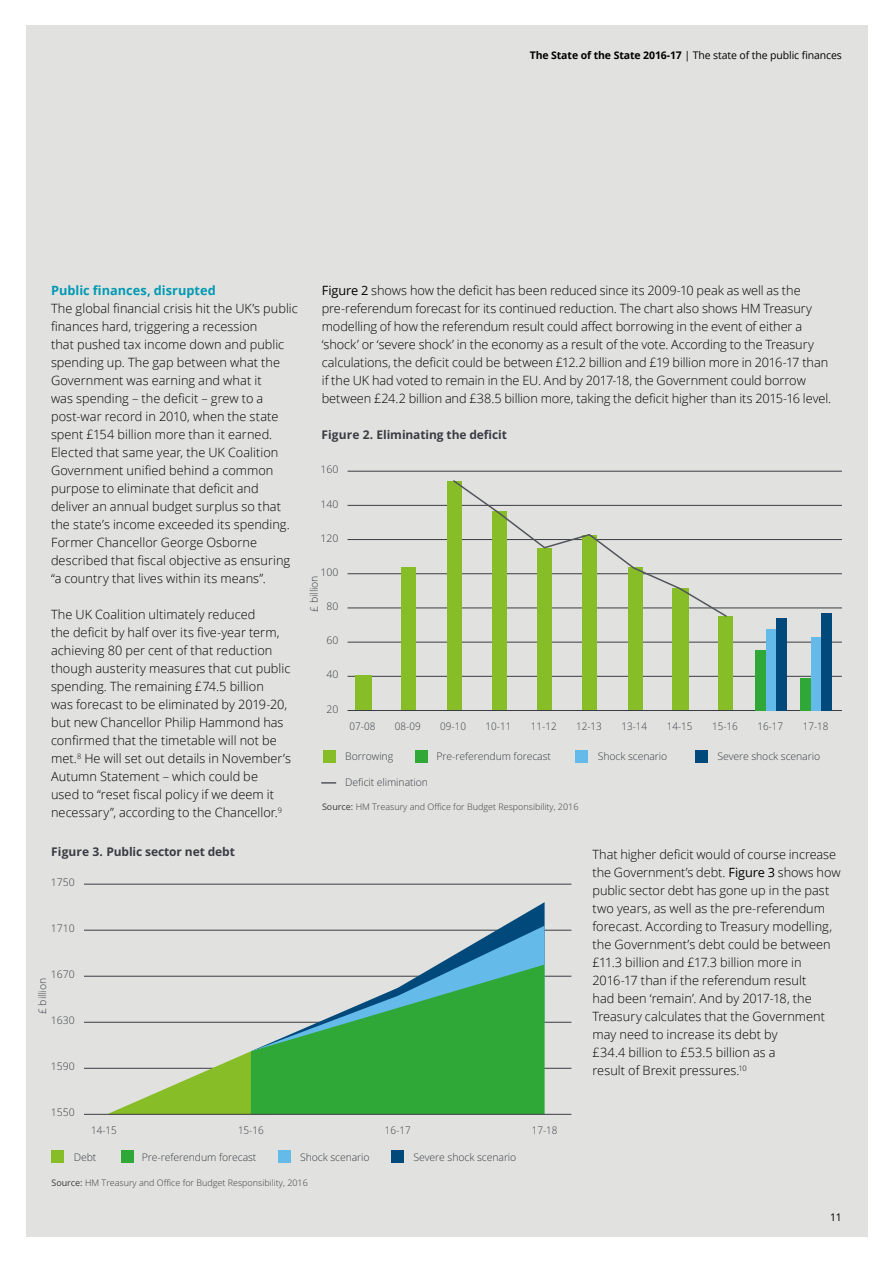
<style>
.page{position:relative;width:893px;height:1263px;background:#fff}
.page>*{position:absolute;margin:0;border:0;box-sizing:border-box;transform-origin:0 0}
.t1{font:300 12.75px/18px "Open Sans";color:#000}
.t2{font:700 12.75px "Open Sans";color:#0099b3}
.t3{font:700 12px "Open Sans";letter-spacing:-.01em;color:#3a3c43}
.t4{font:300 10.5px "Open Sans";letter-spacing:-.01em;color:#3a3c43}
.t5{font:300 10.5px "Open Sans";letter-spacing:-.01em;color:#3a3c43;scale:.94 1}
.t6{font:10.5px "Open Sans";letter-spacing:-.01em;color:#000}
.t7{font:300 9px "Open Sans";color:#3c3c3b}
.s1{font-weight:700}
.s2{font-weight:400}
</style>
<div class="page">
<div style="left:26px;top:26px;width:841px;height:1211px;background:#e1e2e0"></div>
<div style="left:323px;top:750px;width:13px;height:12px;background:#87bd27"></div>
<div style="left:415px;top:750px;width:13px;height:12px;background:#30a837"></div>
<div style="left:575px;top:750px;width:13px;height:12px;background:#64bae9"></div>
<div style="left:695px;top:750px;width:13px;height:12px;background:#00497a"></div>
<hr style="left:348px;top:676px;width:494px;height:1px;background:#3a3c43">
<hr style="left:348px;top:642px;width:494px;height:1px;background:#3a3c43">
<hr style="left:348px;top:608px;width:494px;height:1px;background:#3a3c43">
<hr style="left:348px;top:573px;width:494px;height:1px;background:#3a3c43">
<hr style="left:348px;top:539px;width:494px;height:1px;background:#3a3c43">
<hr style="left:348px;top:505px;width:494px;height:1px;background:#3a3c43">
<hr style="left:348px;top:471px;width:494px;height:1px;background:#3a3c43">
<div style="left:718px;top:616px;width:15px;height:94px;background:#87bd27"></div>
<div style="left:672px;top:588px;width:16px;height:122px;background:#87bd27"></div>
<div style="left:628px;top:567px;width:14px;height:143px;background:#87bd27"></div>
<div style="left:582px;top:535px;width:15px;height:175px;background:#87bd27"></div>
<div style="left:537px;top:548px;width:15px;height:162px;background:#87bd27"></div>
<div style="left:492px;top:511px;width:15px;height:199px;background:#87bd27"></div>
<div style="left:447px;top:481px;width:14px;height:229px;background:#87bd27"></div>
<div style="left:401px;top:567px;width:15px;height:143px;background:#87bd27"></div>
<div style="left:355px;top:675px;width:16px;height:35px;background:#87bd27"></div>
<hr style="left:348px;top:710px;width:494px;height:1px;background:#3a3c43">
<svg style="left:322px;top:782px;width:14px;height:2px"></svg>
<div style="left:800px;top:678px;width:11px;height:32px;background:#30a837"></div>
<div style="left:811px;top:637px;width:10px;height:73px;background:#64bae9"></div>
<div style="left:821px;top:613px;width:11px;height:97px;background:#00497a"></div>
<div style="left:766px;top:629px;width:10px;height:81px;background:#64bae9"></div>
<div style="left:776px;top:618px;width:11px;height:92px;background:#00497a"></div>
<div style="left:755px;top:650px;width:11px;height:60px;background:#30a837"></div>
<svg style="left:453px;top:480px;width:275px;height:138px"></svg>
<div style="left:51px;top:1150px;width:13px;height:13px;background:#87bd27"></div>
<div style="left:121px;top:1150px;width:13px;height:13px;background:#30a837"></div>
<div style="left:278px;top:1150px;width:12px;height:13px;background:#64bae9"></div>
<div style="left:391px;top:1150px;width:13px;height:13px;background:#00497a"></div>
<hr style="left:84px;top:1068px;width:487px;height:1px;background:#3a3c43">
<hr style="left:84px;top:1022px;width:487px;height:1px;background:#3a3c43">
<hr style="left:84px;top:976px;width:487px;height:1px;background:#3a3c43">
<hr style="left:84px;top:930px;width:487px;height:1px;background:#3a3c43">
<hr style="left:84px;top:884px;width:487px;height:1px;background:#3a3c43">
<svg style="left:107px;top:902px;width:438px;height:212px"></svg>
<hr style="left:84px;top:1114px;width:487px;height:1px;background:#3a3c43">
<p class="t6" style="left:530px;top:48px;width:314px"><span class="s1">The State of the State 2016-17</span> | The state of the public finances</p>
<p class="t2" style="left:51px;top:281px;width:166px">Public finances, disrupted</p>
<p class="t1" style="left:51px;top:299px;width:248px">The global financial crisis hit the UK’s public finances hard, triggering a recession<br>that pushed tax income down and public spending up. The gap between what the Government was earning and what it<br>was spending – the deficit – grew to a post-war record in 2010, when the state spent £154 billion more than it earned.<br>Elected that same year, the UK Coalition Government unified behind a common purpose to eliminate that deficit and deliver an annual budget surplus so that the state’s income exceeded its spending.<br>Former Chancellor George Osborne described that fiscal objective as ensuring “a country that lives within its means”.</p>
<p class="t1" style="left:51px;top:605px;width:241px">The UK Coalition ultimately reduced<br>the deficit by half over its five-year term, achieving 80 per cent of that reduction though austerity measures that cut public spending. The remaining £74.5 billion<br>was forecast to be eliminated by 2019-20, but new Chancellor Philip Hammond has confirmed that the timetable will not be met.<sup>8</sup> He will set out details in November’s Autumn Statement – which could be<br>used to “reset fiscal policy if we deem it necessary”, according to the Chancellor.<sup>9</sup></p>
<p class="t3" style="left:51px;top:844px;width:185px">Figure 3. Public sector net debt</p>
<p class="t4" style="left:51px;top:875px;width:25px">1750</p>
<p class="t4" style="left:51px;top:921px;width:25px">1710</p>
<p class="t4" style="left:51px;top:967px;width:25px">1670</p>
<p class="t4" style="left:35px;top:1014px;width:38px;rotate:-90deg">£ billion</p>
<p class="t4" style="left:51px;top:1013px;width:25px">1630</p>
<p class="t4" style="left:51px;top:1059px;width:25px">1590</p>
<p class="t1" style="left:322px;top:281px;width:511px"><span class="s2">Figure 2</span> shows how the deficit has been reduced since its 2009-10 peak as well as the pre-referendum forecast for its continued reduction. The chart also shows HM Treasury modelling of how the referendum result could affect borrowing in the event of either a ‘shock’ or ‘severe shock’ in the economy as a result of the vote. According to the Treasury calculations, the deficit could be between £12.2 billion and £19 billion more in 2016-17 than if the UK had voted to remain in the EU. And by 2017-18, the Government could borrow between £24.2 billion and £38.5 billion more, taking the deficit higher than its 2015-16 level.</p>
<p class="t3" style="left:321px;top:427px;width:187px">Figure 2. Eliminating the deficit</p>
<p class="t4" style="left:320px;top:462px;width:19px">160</p>
<p class="t4" style="left:320px;top:496px;width:19px">140</p>
<p class="t4" style="left:320px;top:531px;width:19px">120</p>
<p class="t4" style="left:320px;top:565px;width:19px">100</p>
<p class="t4" style="left:307px;top:612px;width:38px;rotate:-90deg">£ billion</p>
<p class="t4" style="left:326px;top:599px;width:13px">80</p>
<p class="t4" style="left:326px;top:633px;width:13px">60</p>
<p class="t4" style="left:326px;top:667px;width:13px">40</p>
<p class="t4" style="left:326px;top:702px;width:13px">20</p>
<p class="t5" style="left:350px;top:719px;width:29px">07-08</p>
<p class="t5" style="left:395px;top:719px;width:29px">08-09</p>
<p class="t5" style="left:440px;top:719px;width:29px">09-10</p>
<p class="t5" style="left:486px;top:719px;width:29px">10-11</p>
<p class="t5" style="left:531px;top:719px;width:29px">11-12</p>
<p class="t5" style="left:576px;top:719px;width:29px">12-13</p>
<p class="t5" style="left:621px;top:719px;width:29px">13-14</p>
<p class="t5" style="left:667px;top:719px;width:29px">14-15</p>
<p class="t5" style="left:712px;top:719px;width:29px">15-16</p>
<p class="t5" style="left:757px;top:719px;width:29px">16-17</p>
<p class="t5" style="left:803px;top:719px;width:29px">17-18</p>
<p class="t4" style="left:345px;top:749px;width:49px">Borrowing</p>
<p class="t4" style="left:436px;top:749px;width:116px">Pre-referendum forecast</p>
<p class="t4" style="left:598px;top:749px;width:71px">Shock scenario</p>
<p class="t4" style="left:717px;top:749px;width:104px">Severe shock scenario</p>
<p class="t4" style="left:345px;top:774px;width:84px">Deficit elimination</p>
<p class="t7" style="left:322px;top:800px;width:258px"><span class="s2">Source:</span> HM Treasury and Office for Budget Responsibility, 2016</p>
<p class="t1" style="left:592px;top:845px;width:250px">That higher deficit would of course increase the Government’s debt. <span class="s2">Figure 3</span> shows how public sector debt has gone up in the past two years, as well as the pre-referendum forecast. According to Treasury modelling, the Government’s debt could be between £11.3 billion and £17.3 billion more in 2016-17 than if the referendum result<br>had been ‘remain’. And by 2017-18, the Treasury calculates that the Government may need to increase its debt by<br>£34.4 billion to £53.5 billion as a<br>result of Brexit pressures.<sup>10</sup></p>
<p class="t4" style="left:51px;top:1105px;width:25px">1550</p>
<p class="t5" style="left:91px;top:1123px;width:29px">14-15</p>
<p class="t5" style="left:238px;top:1123px;width:29px">15-16</p>
<p class="t5" style="left:385px;top:1123px;width:29px">16-17</p>
<p class="t5" style="left:532px;top:1123px;width:29px">17-18</p>
<p class="t4" style="left:74px;top:1150px;width:24px">Debt</p>
<p class="t4" style="left:142px;top:1150px;width:116px">Pre-referendum forecast</p>
<p class="t4" style="left:300px;top:1150px;width:71px">Shock scenario</p>
<p class="t4" style="left:414px;top:1150px;width:104px">Severe shock scenario</p>
<p class="t7" style="left:51px;top:1177px;width:258px"><span class="s2">Source:</span> HM Treasury and Office for Budget Responsibility, 2016</p>
<p class="t6" style="left:830px;top:1210px;width:13px">11</p>
</div>
